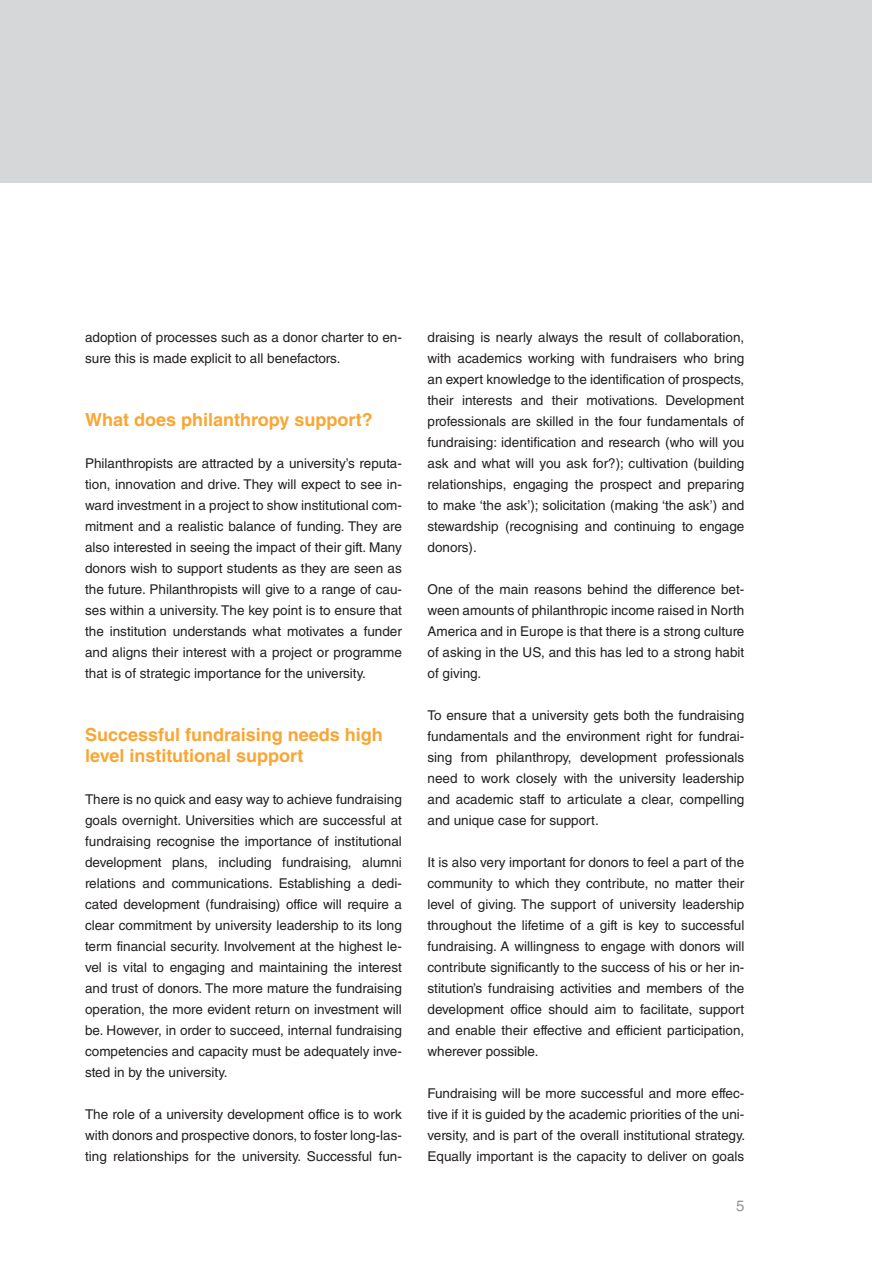
<style>
.page{position:relative;width:872px;height:1263px;background:#fff}
.page>*{position:absolute;margin:0;border:0;box-sizing:border-box;transform-origin:0 0}
.Titel_12_14_bold__20{font:700 18px/21px "Helvetica LT Std";color:#faa633}
.Normaal{font:15px "Helvetica LT Std";color:#939598}
.Brood_2013{font:13.5px/21px "Helvetica LT Std";color:#231f20;text-align:justify}
</style>
<div class="page">
<div style="left:0;top:0;width:872px;height:183px;background:#d6d7d9"></div>
<p class="Brood_2013" style="left:85px;top:327px;width:318px">adoption of processes such as a donor charter to en&shy;sure this is made explicit to all benefactors.</p>
<p class="Titel_12_14_bold__20" style="left:85px;top:409px;width:289px">What does philanthropy support?</p>
<p class="Brood_2013" style="left:85px;top:453px;width:318px">Philanthropists are attracted by a university’s reputa&shy;tion, innovation and drive. They will expect to see in&shy;ward investment in a project to show institutional com&shy;mitment and a realistic balance of funding. They are also interested in seeing the impact of their gift. Many donors wish to support students as they are seen as the future. Philanthropists will give to a range of cau&shy;ses within a university. The key point is to ensure that the institution understands what motivates a funder and aligns their interest with a project or programme that is of strategic importance for the university.</p>
<p class="Titel_12_14_bold__20" style="left:85px;top:724px;width:299px">Successful fundraising needs high level institutional support</p>
<p class="Brood_2013" style="left:85px;top:789px;width:318px">There is no quick and easy way to achieve fundraising goals overnight. Universities which are successful at fundraising recognise the importance of institutional development plans, including fundraising, alumni relations and communications. Establishing a dedi&shy;cated development (fundraising) office will require a clear commitment by university leadership to its long term financial security. Involvement at the highest le&shy;vel is vital to engaging and maintaining the interest and trust of donors. The more mature the fundraising operation, the more evident return on investment will be. However, in order to succeed, internal fundraising competencies and capacity must be adequately inve&shy;sted in by the university.</p>
<p class="Brood_2013" style="left:85px;top:1104px;width:318px">The role of a university development office is to work with donors and prospective donors, to foster long-las&shy;ting relationships for the university. Successful fun-</p>
<p class="Brood_2013" style="left:427px;top:327px;width:318px">draising is nearly always the result of collaboration, with academics working with fundraisers who bring an expert knowledge to the identification of prospects, their interests and their motivations. Development professionals are skilled in the four fundamentals of fundraising: identification and research (who will you ask and what will you ask for?); cultivation (building relationships, engaging the prospect and preparing to make ‘the ask’); solicitation (making ‘the ask’) and stewardship (recognising and continuing to engage donors).</p>
<p class="Brood_2013" style="left:427px;top:579px;width:318px">One of the main reasons behind the difference bet&shy;ween amounts of philanthropic income raised in North America and in Europe is that there is a strong culture of asking in the US, and this has led to a strong habit of giving.</p>
<p class="Brood_2013" style="left:427px;top:705px;width:318px">To ensure that a university gets both the fundraising fundamentals and the environment right for fundrai&shy;sing from philanthropy, development professionals need to work closely with the university leadership and academic staff to articulate a clear, compelling and unique case for support.</p>
<p class="Brood_2013" style="left:427px;top:852px;width:318px">It is also very important for donors to feel a part of the community to which they contribute, no matter their level of giving. The support of university leadership throughout the lifetime of a gift is key to successful fundraising. A willingness to engage with donors will contribute significantly to the success of his or her in&shy;stitution’s fundraising activities and members of the development office should aim to facilitate, support and enable their effective and efficient participation, wherever possible.</p>
<p class="Brood_2013" style="left:427px;top:1083px;width:319px">Fundraising will be more successful and more effec&shy;tive if it is guided by the academic priorities of the uni&shy;versity, and is part of the overall institutional strategy.<br>Equally important is the capacity to deliver on goals</p>
<p class="Normaal" style="left:736px;top:1197px;width:10px">5</p>
</div>
